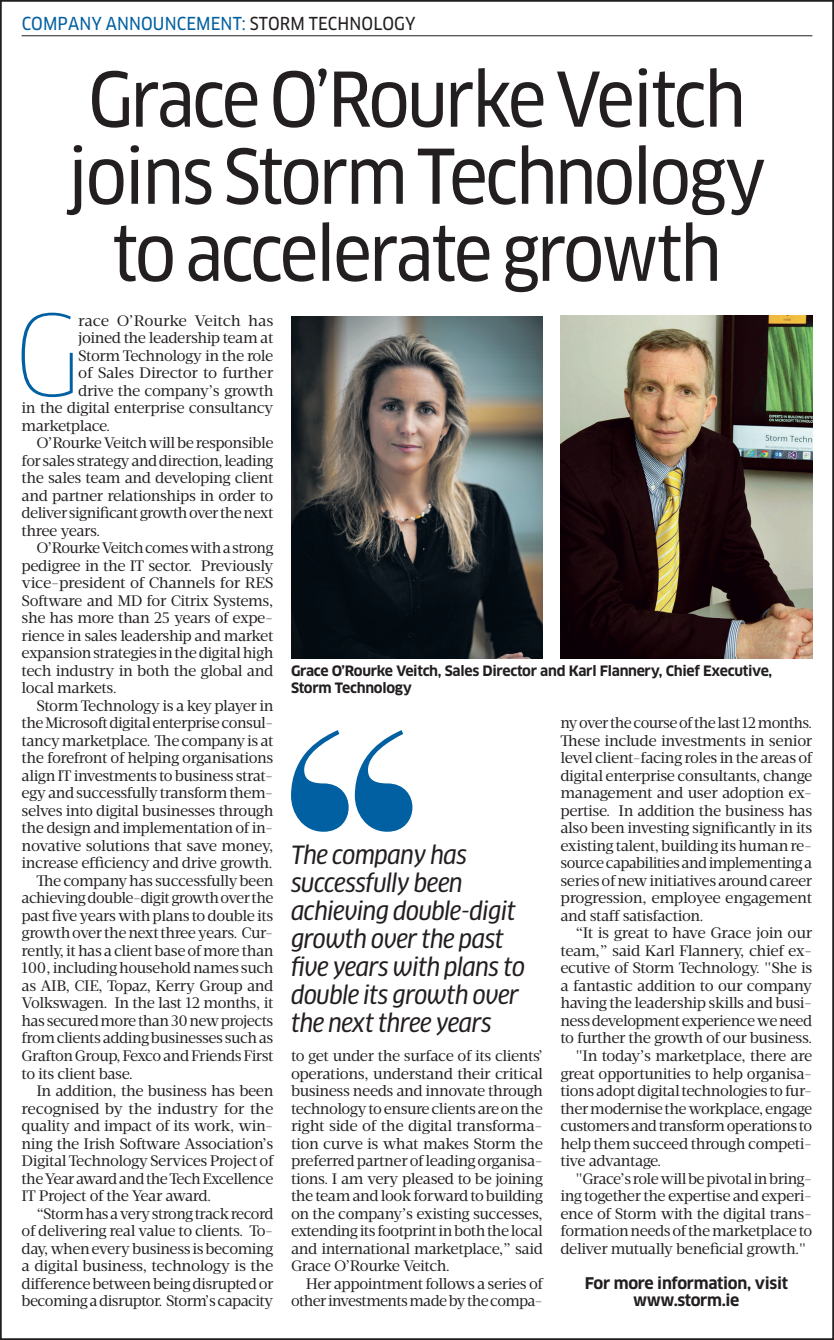
<style>
.page{position:relative;width:834px;height:1340px;background:#fff}
.page>*{position:absolute;margin:0;border:0;box-sizing:border-box;transform-origin:0 0}
.t1{font:100 108.85px "Clan OT Narr";color:#0160a1}
.t2{font:73.5px/77px "Clan OT Narr News";letter-spacing:-.035em;color:#231f20;text-align:center}
.t3{font:italic 24.5px/28px "Clan OT Narr News";letter-spacing:-.02em;color:#231f20}
.t4{font:17.5px "Clan OT Narr News";letter-spacing:.005em;color:#0160a1}
.t5{font:700 15.75px/17.5px "Clan OT";letter-spacing:-.02em;color:#231f20;text-align:center}
.t6{font:15.58px/17.5px "Velino Text";letter-spacing:-.03em;color:#231f20;text-align:justify}
.t7{font:15.58px "Velino Text";letter-spacing:-.01em;color:#231f20}
.t8{font:700 14px/17.5px "Clan OT";letter-spacing:-.02em;color:#231f20}
.s1{color:#231f20}
</style>
<div class="page">
<svg style="left:291px;top:730px;width:121px;height:101px"></svg>
<hr style="left:22px;top:35px;width:790px;height:1px;background:#231f20">
<img style="left:291px;top:317px;width:252px;height:341px">
<img style="left:560px;top:315px;width:252px;height:343px">
<p class="t4" style="left:22px;top:13px;width:395px">COMPANY ANNOUNCEMENT: <span class="s1">STORM TECHNOLOGY</span></p>
<h2 class="t2" style="left:68px;top:61px;width:700px">Grace O’Rourke Veitch joins Storm Technology to accelerate growth</h2>
<h1 class="t1" style="left:14px;top:290px;width:68px">G</h1>
<p class="t7" style="left:78px;top:311px;width:197px">race O’Rourke Veitch has</p>
<p class="t6" style="left:78px;top:329px;width:197px">joined the leadership team at</p>
<p class="t6" style="left:78px;top:347px;width:197px">Storm Technology in the role</p>
<p class="t6" style="left:78px;top:364px;width:197px">of Sales Director to further</p>
<p class="t6" style="left:78px;top:382px;width:197px">drive the company’s growth</p>
<p class="t6" style="left:22px;top:399px;width:253px">in the digital enterprise consultancy</p>
<p class="t6" style="left:22px;top:417px;width:90px">marketplace.</p>
<p class="t6" style="left:36px;top:434px;width:238px">O’Rourke Veitch will be responsible</p>
<p class="t6" style="left:22px;top:452px;width:253px">for sales strategy and direction, leading</p>
<p class="t6" style="left:22px;top:469px;width:253px">the sales team and developing client</p>
<p class="t6" style="left:22px;top:487px;width:253px">and partner relationships in order to</p>
<p class="t6" style="left:22px;top:504px;width:253px">deliver significant growth over the next</p>
<p class="t6" style="left:22px;top:522px;width:80px">three years.</p>
<p class="t6" style="left:36px;top:539px;width:238px">O’Rourke Veitch comes with a strong</p>
<p class="t6" style="left:22px;top:557px;width:253px">pedigree in the IT sector. Previously</p>
<p class="t6" style="left:22px;top:574px;width:253px">vice-president of Channels for RES</p>
<p class="t6" style="left:22px;top:592px;width:253px">Software and MD for Citrix Systems,</p>
<p class="t6" style="left:22px;top:609px;width:253px">she has more than 25 years of expe-</p>
<p class="t6" style="left:22px;top:627px;width:253px">rience in sales leadership and market</p>
<p class="t6" style="left:22px;top:644px;width:253px">expansion strategies in the digital high</p>
<p class="t6" style="left:22px;top:662px;width:253px">tech industry in both the global and</p>
<p class="t6" style="left:22px;top:679px;width:97px">local markets.</p>
<p class="t6" style="left:36px;top:697px;width:238px">Storm Technology is a key player in</p>
<p class="t6" style="left:22px;top:714px;width:253px">the Microsoft digital enterprise consul-</p>
<p class="t6" style="left:22px;top:732px;width:253px">tancy marketplace. The company is at</p>
<p class="t6" style="left:22px;top:749px;width:253px">the forefront of helping organisations</p>
<p class="t6" style="left:22px;top:767px;width:253px">align IT investments to business strat-</p>
<p class="t6" style="left:22px;top:784px;width:253px">egy and successfully transform them-</p>
<p class="t6" style="left:22px;top:802px;width:253px">selves into digital businesses through</p>
<p class="t6" style="left:22px;top:819px;width:253px">the design and implementation of in-</p>
<p class="t6" style="left:22px;top:837px;width:253px">novative solutions that save money,</p>
<p class="t6" style="left:22px;top:854px;width:253px">increase efficiency and drive growth.</p>
<p class="t6" style="left:36px;top:872px;width:238px">The company has successfully been</p>
<p class="t6" style="left:22px;top:889px;width:253px">achieving double-digit growth over the</p>
<p class="t6" style="left:22px;top:907px;width:253px">past five years with plans to double its</p>
<p class="t6" style="left:22px;top:924px;width:253px">growth over the next three years. Cur-</p>
<p class="t6" style="left:22px;top:942px;width:253px">rently, it has a client base of more than</p>
<p class="t6" style="left:22px;top:959px;width:253px">100, including household names such</p>
<p class="t6" style="left:22px;top:977px;width:253px">as AIB, CIE, Topaz, Kerry Group and</p>
<p class="t6" style="left:22px;top:994px;width:253px">Volkswagen. In the last 12 months, it</p>
<p class="t6" style="left:22px;top:1012px;width:253px">has secured more than 30 new projects</p>
<p class="t6" style="left:22px;top:1029px;width:253px">from clients adding businesses such as</p>
<p class="t6" style="left:22px;top:1047px;width:253px">Grafton Group, Fexco and Friends First</p>
<p class="t6" style="left:22px;top:1064px;width:113px">to its client base.</p>
<p class="t6" style="left:36px;top:1082px;width:238px">In addition, the business has been</p>
<p class="t6" style="left:22px;top:1099px;width:253px">recognised by the industry for the</p>
<p class="t6" style="left:22px;top:1117px;width:253px">quality and impact of its work, win-</p>
<p class="t6" style="left:22px;top:1134px;width:253px">ning the Irish Software Association’s</p>
<p class="t6" style="left:22px;top:1152px;width:253px">Digital Technology Services Project of</p>
<p class="t6" style="left:22px;top:1169px;width:253px">the Year award and the Tech Excellence</p>
<p class="t6" style="left:22px;top:1187px;width:191px">IT Project of the Year award.</p>
<p class="t6" style="left:36px;top:1204px;width:238px">“Storm has a very strong track record</p>
<p class="t6" style="left:22px;top:1222px;width:253px">of delivering real value to clients. To-</p>
<p class="t6" style="left:22px;top:1239px;width:253px">day, when every business is becoming</p>
<p class="t6" style="left:22px;top:1257px;width:253px">a digital business, technology is the</p>
<p class="t6" style="left:22px;top:1274px;width:253px">difference between being disrupted or</p>
<p class="t6" style="left:22px;top:1292px;width:253px">becoming a disruptor. Storm’s capacity</p>
<p class="t8" style="left:291px;top:662px;width:482px">Grace O’Rourke Veitch, Sales Director and Karl Flannery, Chief Executive,<br>Storm Technology</p>
<h3 class="t3" style="left:291px;top:841px;width:235px">The company has successfully been achieving double-digit growth over the past five years with plans to double its growth over the next three years</h3>
<p class="t6" style="left:291px;top:1047px;width:253px">to get under the surface of its clients’ operations, understand their critical business needs and innovate through technology to ensure clients are on the right side of the digital transforma&shy;tion curve is what makes Storm the preferred partner of leading organisa&shy;tions. I am very pleased to be joining the team and look forward to building on the company’s existing successes, extending its footprint in both the local and international marketplace,” said Grace O’Rourke Veitch.</p>
<p class="t6" style="left:291px;top:1274px;width:253px;text-align:right">Her appointment follows a series of other investments made by the compa-</p>
<p class="t6" style="left:560px;top:714px;width:253px">ny over the course of the last 12 months.<br>These include investments in senior level client-facing roles in the areas of digital enterprise consultants, change management and user adoption ex&shy;pertise. In addition the business has also been investing significantly in its existing talent, building its human re&shy;source capabilities and implementing a series of new initiatives around career progression, employee engagement and staff satisfaction.</p>
<p class="t6" style="left:575px;top:924px;width:238px">“It is great to have Grace join our</p>
<p class="t6" style="left:560px;top:942px;width:253px">team,” said Karl Flannery, chief ex-</p>
<p class="t6" style="left:560px;top:959px;width:253px">ecutive of Storm Technology. "She is</p>
<p class="t6" style="left:560px;top:977px;width:253px">a fantastic addition to our company</p>
<p class="t6" style="left:560px;top:994px;width:253px">having the leadership skills and busi-</p>
<p class="t6" style="left:560px;top:1012px;width:253px">ness development experience we need</p>
<p class="t6" style="left:560px;top:1029px;width:253px">to further the growth of our business.</p>
<p class="t6" style="left:575px;top:1047px;width:238px">"In today’s marketplace, there are</p>
<p class="t6" style="left:560px;top:1064px;width:253px">great opportunities to help organisa-</p>
<p class="t6" style="left:560px;top:1082px;width:253px">tions adopt digital technologies to fur-</p>
<p class="t6" style="left:560px;top:1099px;width:253px">ther modernise the workplace, engage</p>
<p class="t6" style="left:560px;top:1117px;width:253px">customers and transform operations to</p>
<p class="t6" style="left:560px;top:1134px;width:253px">help them succeed through competi-</p>
<p class="t6" style="left:560px;top:1152px;width:102px">tive advantage.</p>
<p class="t6" style="left:575px;top:1169px;width:238px">"Grace’s role will be pivotal in bring-</p>
<p class="t6" style="left:560px;top:1187px;width:253px">ing together the expertise and experi-</p>
<p class="t6" style="left:560px;top:1204px;width:253px">ence of Storm with the digital trans-</p>
<p class="t6" style="left:560px;top:1222px;width:253px">formation needs of the marketplace to</p>
<p class="t6" style="left:560px;top:1239px;width:247px">deliver mutually beneficial growth."</p>
<p class="t5" style="left:584px;top:1274px;width:205px">For more information, visit www.storm.ie</p>
</div>
